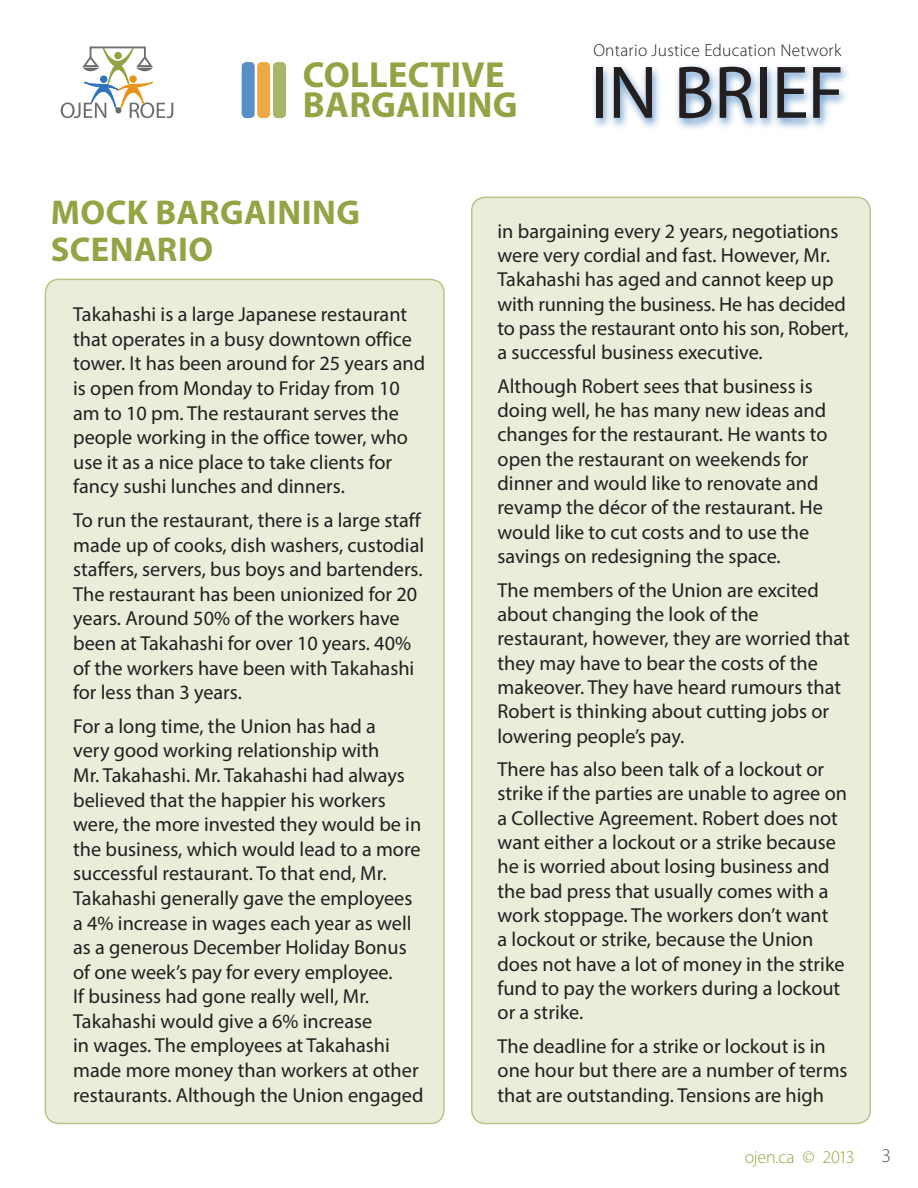
<style>
.page{position:relative;width:918px;height:1188px;background:#fff}
.page>*{position:absolute;margin:0;border:0;box-sizing:border-box;transform-origin:0 0}
.section_heading{font:75.3px "Myriad Pro";letter-spacing:-.01em;color:#231f20}
.t1{font:700 36.45px/30.2px "Myriad Pro";letter-spacing:.01em;color:#93a445}
.Body_text{font:700 34.5px/36.6px "Myriad Pro";letter-spacing:.015em;color:#93a445}
.Body_TExt_Box_2{font:20.25px/24.3px "Myriad Pro";color:#231f20}
.t2{font:300 19.5px "Myriad Pro";color:#57585a}
.t3{font:300 18px "Myriad Pro";letter-spacing:-.015em;color:#93a445}
.t4{font:300 17.4px "Myriad Pro";letter-spacing:.015em;color:#231f20}
</style>
<div class="page">
<div style="left:45px;top:279px;width:399px;height:845px;background:#e9edda;border-radius:14px"></div>
<div style="left:45px;top:279px;width:400px;height:845px;border:2px solid #93a445;border-radius:14px"></div>
<div style="left:472px;top:197px;width:398px;height:927px;background:#e9edda;border-radius:14px"></div>
<div style="left:471px;top:197px;width:400px;height:927px;border:2px solid #93a445;border-radius:14px"></div>
<div style="left:591px;top:63px;width:260px;height:68px;background:#3073ba;opacity:.75"></div>
<svg style="left:61px;top:46px;width:112px;height:72px"></svg>
<div style="left:242px;top:62px;width:13px;height:56px;background:#598fc7;border-radius:4px"></div>
<div style="left:257px;top:62px;width:13px;height:56px;background:#eca946;border-radius:4px"></div>
<div style="left:273px;top:62px;width:13px;height:56px;background:#a8b66a;border-radius:4px"></div>
<p class="t1" style="left:303px;top:59px;width:216px">COLLECTIVE<br>BARGAINING</p>
<p class="t4" style="left:593px;top:40px;width:250px">Ontario Justice Education Network</p>
<p class="section_heading" style="left:591px;top:46px;width:255px">IN BRIEF</p>
<p class="Body_text" style="left:51px;top:193px;width:311px">MOCK BARGAINING<br>SCENARIO</p>
<p class="Body_TExt_Box_2" style="left:73px;top:302px;width:354px">Takahashi is a large Japanese restaurant that operates in a busy downtown office tower. It has been around for 25 years and is open from Monday to Friday from 10 am to 10 pm. The restaurant serves the people working in the office tower, who use it as a nice place to take clients for fancy sushi lunches and dinners.</p>
<p class="Body_TExt_Box_2" style="left:73px;top:508px;width:353px">To run the restaurant, there is a large staff made up of cooks, dish washers, custodial staffers, servers, bus boys and bartenders.<br>The restaurant has been unionized for 20 years. Around 50% of the workers have been at Takahashi for over 10 years. 40% of the workers have been with Takahashi for less than 3 years.</p>
<p class="Body_TExt_Box_2" style="left:73px;top:713px;width:352px">For a long time, the Union has had a<br>very good working relationship with<br>Mr. Takahashi. Mr. Takahashi had always believed that the happier his workers were, the more invested they would be in the business, which would lead to a more successful restaurant. To that end, Mr.<br>Takahashi generally gave the employees a 4% increase in wages each year as well as a generous December Holiday Bonus of one week’s pay for every employee.<br>If business had gone really well, Mr.<br>Takahashi would give a 6% increase<br>in wages. The employees at Takahashi made more money than workers at other restaurants. Although the Union engaged</p>
<p class="Body_TExt_Box_2" style="left:498px;top:218px;width:353px">in bargaining every 2 years, negotiations were very cordial and fast. However, Mr.<br>Takahashi has aged and cannot keep up with running the business. He has decided to pass the restaurant onto his son, Robert, a successful business executive.</p>
<p class="Body_TExt_Box_2" style="left:498px;top:373px;width:332px">Although Robert sees that business is doing well, he has many new ideas and changes for the restaurant. He wants to open the restaurant on weekends for dinner and would like to renovate and revamp the décor of the restaurant. He would like to cut costs and to use the savings on redesigning the space.</p>
<p class="Body_TExt_Box_2" style="left:498px;top:577px;width:354px">The members of the Union are excited about changing the look of the restaurant, however, they are worried that they may have to bear the costs of the makeover. They have heard rumours that Robert is thinking about cutting jobs or lowering people’s pay.</p>
<p class="Body_TExt_Box_2" style="left:498px;top:757px;width:351px">There has also been talk of a lockout or strike if the parties are unable to agree on a Collective Agreement. Robert does not want either a lockout or a strike because he is worried about losing business and the bad press that usually comes with a work stoppage. The workers don’t want<br>a lockout or strike, because the Union does not have a lot of money in the strike fund to pay the workers during a lockout or a strike.</p>
<p class="Body_TExt_Box_2" style="left:498px;top:1034px;width:352px">The deadline for a strike or lockout is in one hour but there are a number of terms that are outstanding. Tensions are high</p>
<p class="t3" style="left:745px;top:1146px;width:112px">ojen.ca © 2013</p>
<p class="t2" style="left:881px;top:1144px;width:11px">3</p>
</div>
